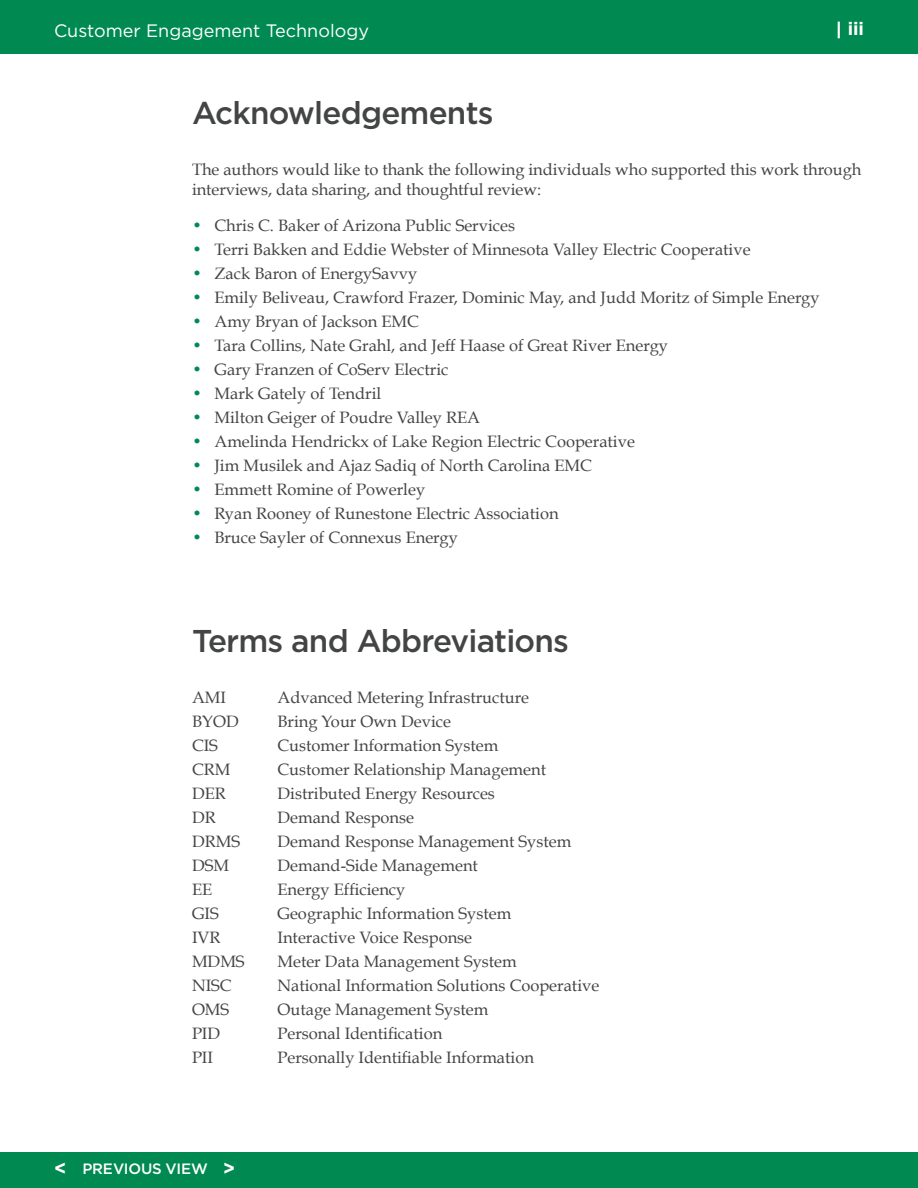
<style>
.page{position:relative;width:918px;height:1188px;background:#fff}
.page>*{position:absolute;margin:0;border:0;box-sizing:border-box;transform-origin:0 0}
.t1{font:500 31.5px "Gotham";letter-spacing:-.025em;color:#434444}
.t2{font:18px "Gotham";color:#fff}
.t3{font:700 18px "Gotham";color:#fff}
.t4{font:16.5px/19.5px "Book Antiqua";color:#434444}
.t5{font:500 15px "Gotham";letter-spacing:-.01em;color:#fff}
.s1{color:#008a52}
.s2{font-weight:700;font-size:19.5px}
</style>
<div class="page">
<div style="left:0;top:0;width:918px;height:54px;background:#008a52"></div>
<div style="left:0;top:1152px;width:918px;height:36px;background:#008a52"></div>
<p class="t2" style="left:54px;top:19px;width:316px">Customer Engagement Technology</p>
<p class="t3" style="left:836px;top:16px;width:30px">| iii</p>
<h1 class="t1" style="left:192px;top:92px;width:303px">Acknowledgements</h1>
<p class="t4" style="left:192px;top:160px;width:671px">The authors would like to thank the following individuals who supported this work through interviews, data sharing, and thoughtful review:</p>
<p class="t4" style="left:192px;top:215px;width:325px"><span class="s1">•</span> Chris C. Baker of Arizona Public Services</p>
<p class="t4" style="left:192px;top:239px;width:560px"><span class="s1">•</span> Terri Bakken and Eddie Webster of Minnesota Valley Electric Cooperative</p>
<p class="t4" style="left:192px;top:263px;width:227px"><span class="s1">•</span> Zack Baron of EnergySavvy</p>
<p class="t4" style="left:192px;top:287px;width:629px"><span class="s1">•</span> Emily Beliveau, Crawford Frazer, Dominic May, and Judd Moritz of Simple Energy</p>
<p class="t4" style="left:192px;top:311px;width:228px"><span class="s1">•</span> Amy Bryan of Jackson EMC</p>
<p class="t4" style="left:192px;top:335px;width:478px"><span class="s1">•</span> Tara Collins, Nate Grahl, and Jeff Haase of Great River Energy</p>
<p class="t4" style="left:192px;top:359px;width:258px"><span class="s1">•</span> Gary Franzen of CoServ Electric</p>
<p class="t4" style="left:192px;top:383px;width:191px"><span class="s1">•</span> Mark Gately of Tendril</p>
<p class="t4" style="left:192px;top:407px;width:290px"><span class="s1">•</span> Milton Geiger of Poudre Valley REA</p>
<p class="t4" style="left:192px;top:431px;width:445px"><span class="s1">•</span> Amelinda Hendrickx of Lake Region Electric Cooperative</p>
<p class="t4" style="left:192px;top:455px;width:401px"><span class="s1">•</span> Jim Musilek and Ajaz Sadiq of North Carolina EMC</p>
<p class="t4" style="left:192px;top:479px;width:235px"><span class="s1">•</span> Emmett Romine of Powerley</p>
<p class="t4" style="left:192px;top:503px;width:368px"><span class="s1">•</span> Ryan Rooney of Runestone Electric Association</p>
<p class="t4" style="left:192px;top:527px;width:267px"><span class="s1">•</span> Bruce Sayler of Connexus Energy</p>
<h1 class="t1" style="left:192px;top:620px;width:378px">Terms and Abbreviations</h1>
<p class="t4" style="left:192px;top:688px;width:36px">AMI</p>
<p class="t4" style="left:278px;top:688px;width:253px">Advanced Metering Infrastructure</p>
<p class="t4" style="left:192px;top:712px;width:48px">BYOD</p>
<p class="t4" style="left:278px;top:712px;width:175px">Bring Your Own Device</p>
<p class="t4" style="left:192px;top:736px;width:27px">CIS</p>
<p class="t4" style="left:278px;top:736px;width:222px">Customer Information System</p>
<p class="t4" style="left:192px;top:760px;width:40px">CRM</p>
<p class="t4" style="left:278px;top:760px;width:270px">Customer Relationship Management</p>
<p class="t4" style="left:192px;top:784px;width:35px">DER</p>
<p class="t4" style="left:278px;top:784px;width:219px">Distributed Energy Resources</p>
<p class="t4" style="left:192px;top:808px;width:25px">DR</p>
<p class="t4" style="left:278px;top:808px;width:138px">Demand Response</p>
<p class="t4" style="left:192px;top:832px;width:50px">DRMS</p>
<p class="t4" style="left:278px;top:832px;width:295px">Demand Response Management System</p>
<p class="t4" style="left:192px;top:856px;width:39px">DSM</p>
<p class="t4" style="left:278px;top:856px;width:202px">Demand-Side Management</p>
<p class="t4" style="left:192px;top:880px;width:22px">EE</p>
<p class="t4" style="left:278px;top:880px;width:129px">Energy Efficiency</p>
<p class="t4" style="left:192px;top:904px;width:28px">GIS</p>
<p class="t4" style="left:278px;top:904px;width:235px">Geographic Information System</p>
<p class="t4" style="left:192px;top:928px;width:30px">IVR</p>
<p class="t4" style="left:278px;top:928px;width:196px">Interactive Voice Response</p>
<p class="t4" style="left:192px;top:952px;width:54px">MDMS</p>
<p class="t4" style="left:278px;top:952px;width:241px">Meter Data Management System</p>
<p class="t4" style="left:192px;top:976px;width:41px">NISC</p>
<p class="t4" style="left:278px;top:976px;width:323px">National Information Solutions Cooperative</p>
<p class="t4" style="left:192px;top:1000px;width:39px">OMS</p>
<p class="t4" style="left:278px;top:1000px;width:212px">Outage Management System</p>
<p class="t4" style="left:192px;top:1024px;width:30px">PID</p>
<p class="t4" style="left:278px;top:1024px;width:166px">Personal Identification</p>
<p class="t4" style="left:192px;top:1048px;width:23px">PII</p>
<p class="t4" style="left:278px;top:1048px;width:258px">Personally Identifiable Information</p>
<p class="t5" style="left:54px;top:1159px;width:183px"><span class="s2">&lt;</span> PREVIOUS VIEW <span class="s2">&gt;</span></p>
</div>
